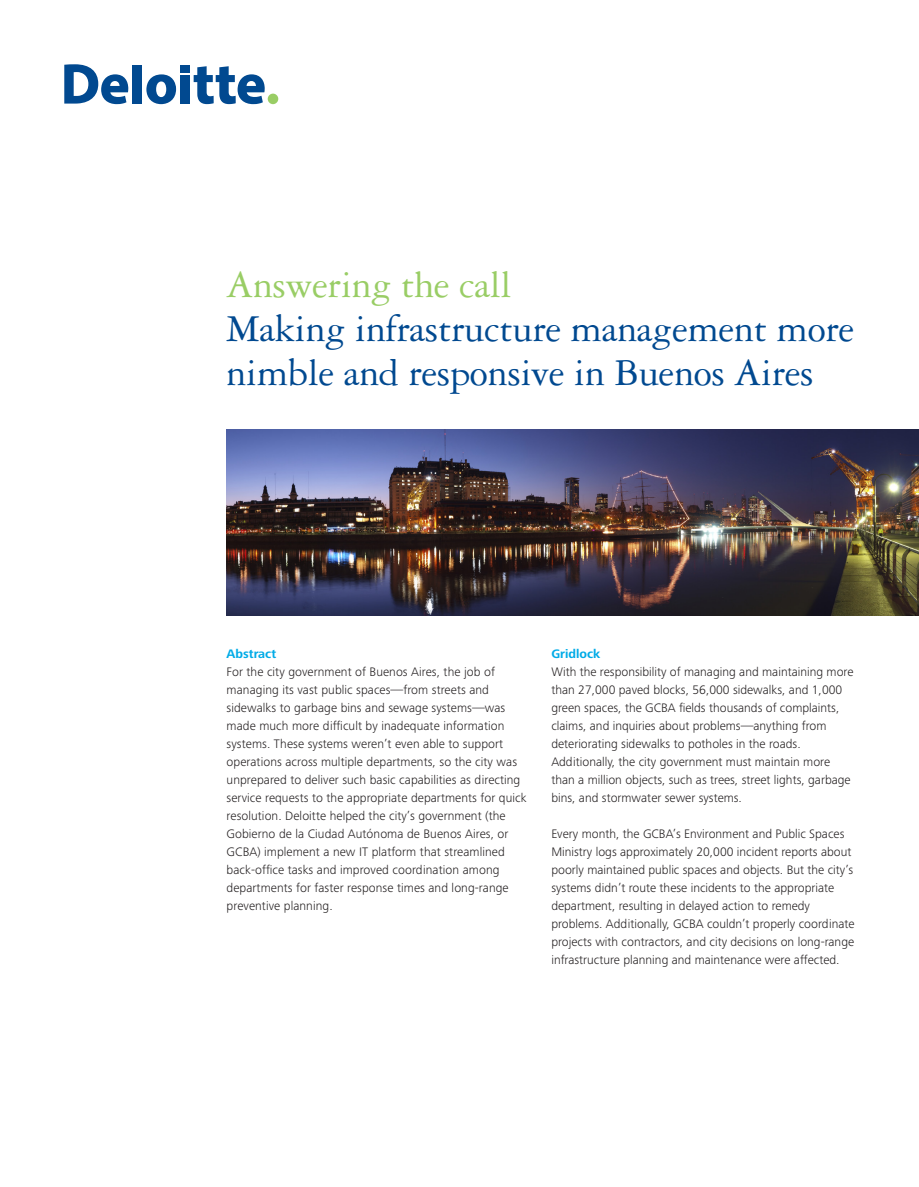
<style>
.page{position:relative;width:919px;height:1187px;background:#fff}
.page>*{position:absolute;margin:0;border:0;box-sizing:border-box;transform-origin:0 0}
.Cover_Heading__30-35{font:40.5px/43.5px "Garamond 3 LT Std";letter-spacing:-.01em;color:#014990}
.Cover_Heading__30-35-2{font:40.5px "Garamond 3 LT Std";letter-spacing:-.01em;color:#99cd65}
.Body_Copy{font:300 12.75px/18px "Frutiger Next Pro";color:#231f20}
.Cover_Heading__30-35-3{font:700 12.75px "Frutiger Next Pro";color:#00abe7}
</style>
<div class="page">
<div style="left:133px;top:65px;width:9px;height:38px;background:#014990"></div>
<svg style="left:146px;top:74px;width:30px;height:30px"></svg>
<div style="left:180px;top:75px;width:10px;height:28px;background:#014990"></div>
<div style="left:180px;top:65px;width:10px;height:7px;background:#014990"></div>
<svg style="left:194px;top:66px;width:71px;height:38px"></svg>
<div style="left:268px;top:94px;width:10px;height:10px;background:#99cd65;border-radius:50%"></div>
<svg style="left:64px;top:64px;width:64px;height:40px"></svg>
<img style="left:227px;top:429px;width:691px;height:186px">
<p class="Cover_Heading__30-35-2" style="left:226px;top:263px;width:287px">Answering the call</p>
<p class="Cover_Heading__30-35" style="left:226px;top:307px;width:629px">Making infrastructure management more nimble and responsive in Buenos Aires</p>
<p class="Cover_Heading__30-35-3" style="left:227px;top:646px;width:51px">Abstract</p>
<p class="Body_Copy" style="left:227px;top:662px;width:301px">For the city government of Buenos Aires, the job of managing its vast public spaces—from streets and sidewalks to garbage bins and sewage systems—was made much more difficult by inadequate information systems. These systems weren’t even able to support operations across multiple departments, so the city was unprepared to deliver such basic capabilities as directing service requests to the appropriate departments for quick resolution. Deloitte helped the city’s government (the Gobierno de la Ciudad Autónoma de Buenos Aires, or GCBA) implement a new IT platform that streamlined back-office tasks and improved coordination among departments for faster response times and long-range preventive planning.</p>
<p class="Cover_Heading__30-35-3" style="left:551px;top:646px;width:50px">Gridlock</p>
<p class="Body_Copy" style="left:551px;top:662px;width:304px">With the responsibility of managing and maintaining more than 27,000 paved blocks, 56,000 sidewalks, and 1,000 green spaces, the GCBA fields thousands of complaints, claims, and inquiries about problems—anything from deteriorating sidewalks to potholes in the roads.<br>Additionally, the city government must maintain more than a million objects, such as trees, street lights, garbage bins, and stormwater sewer systems.</p>
<p class="Body_Copy" style="left:551px;top:824px;width:305px">Every month, the GCBA’s Environment and Public Spaces Ministry logs approximately 20,000 incident reports about poorly maintained public spaces and objects. But the city’s systems didn’t route these incidents to the appropriate department, resulting in delayed action to remedy problems. Additionally, GCBA couldn’t properly coordinate projects with contractors, and city decisions on long-range infrastructure planning and maintenance were affected.</p>
</div>
